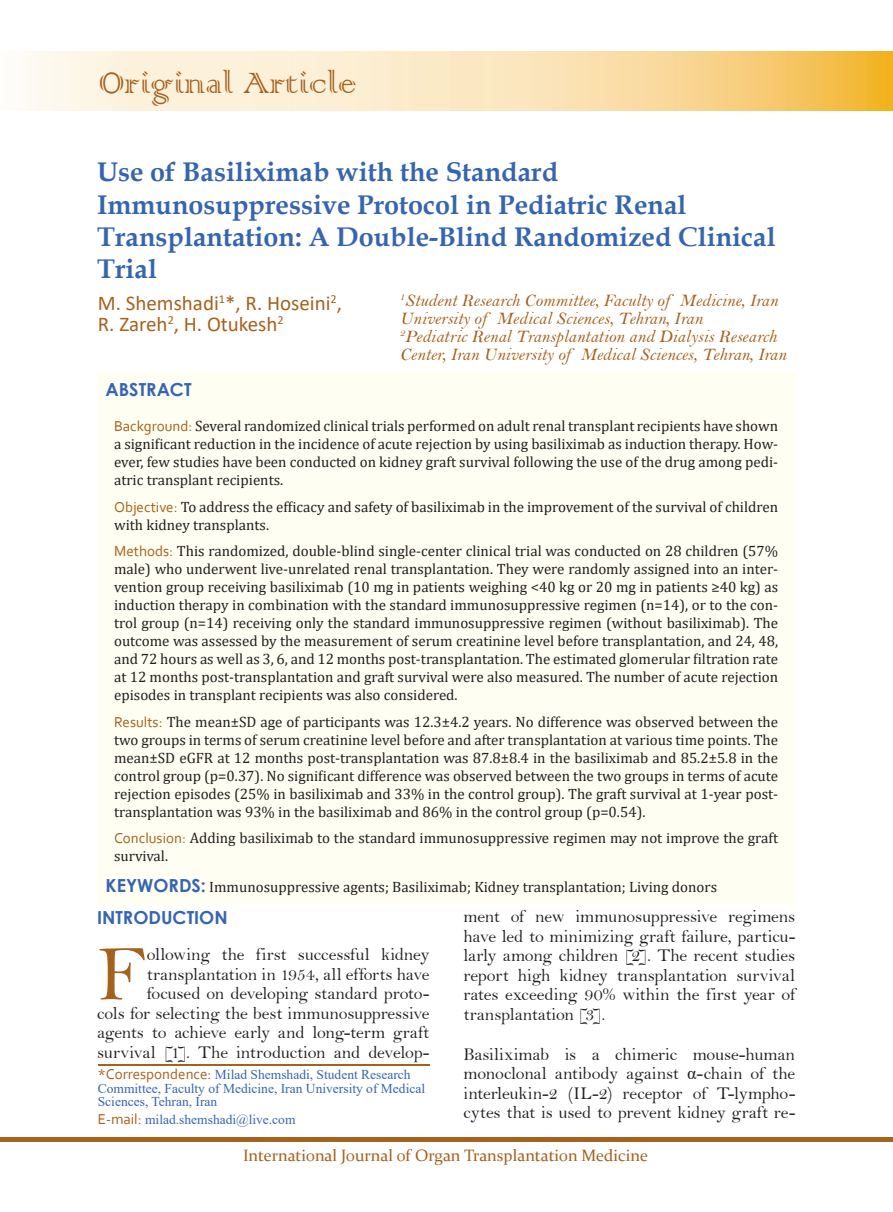
<style>
.page{position:relative;width:893px;height:1212px;background:#fff}
.page>*{position:absolute;margin:0;border:0;box-sizing:border-box;transform-origin:0 0}
.Body_first_Para{font:79.65px "Bell";color:#a6611c}
.Type_of_Article{font:39px "Colonna";color:#a6611c}
.t1{font:700 27px/32.4px "Book Antiqua";color:#3665b0}
.Authors{font:21px/21px "Calibri";color:#a6611c}
.Body_first_Para-2{font:18px/19.5px "Bell";letter-spacing:-.01em;color:#231f20;text-align:right}
.Affiliation{font:18px/18px "Bell MT Italic";color:#a6611c}
.Body{font:18px/19.5px "Bell";letter-spacing:-.015em;color:#231f20;text-align:justify}
.Heading{font:700 18px "Century Gothic";color:#3665b0}
.t2{font:16.5px "Constantia";color:#a6611c}
.Abstract{font:15px/18px "Cambria";color:#231f20;text-align:justify}
.Key_word{font:15px "Cambria";color:#231f20}
.Corespondence{font:13.5px/13.5px "Times New Roman";color:#3665b0}
.s1{font-family:"Corbel";color:#a6611c}
.s2{font-family:"Century Gothic";font-weight:700;font-size:18px;color:#3665b0}
.s3{font-family:"Corbel";font-size:15px;color:#a6611c}
.s4{font-family:"Times New Roman"}
</style>
<div class="page">
<div style="left:0;top:1137px;width:893px;height:5px;background:#a6611c"></div>
<img style="left:29px;top:52px;width:864px;height:59px">
<div style="left:97px;top:371px;width:698px;height:532px;background:#fffef2"></div>
<hr style="left:98px;top:1064px;width:331px;height:2px;background:#a6611c">
<p class="Type_of_Article" style="left:99px;top:57px;width:259px">Original Article</p>
<p class="t1" style="left:97px;top:156px;width:680px">Use of Basiliximab with the Standard Immunosuppressive Protocol in Pediatric Renal Transplantation: A Double-Blind Randomized Clinical Trial</p>
<p class="Authors" style="left:98px;top:292px;width:246px">M. Shemshadi<sup>1</sup>*, R. Hoseini<sup>2</sup>,<br>R. Zareh<sup>2</sup>, H. Otukesh<sup>2</sup></p>
<p class="Affiliation" style="left:400px;top:291px;width:388px"><sup>1</sup>Student Research Committee, Faculty of Medicine, Iran University of Medical Sciences, Tehran, Iran<br><sup>2</sup>Pediatric Renal Transplantation and Dialysis Research Center, Iran University of Medical Sciences, Tehran, Iran</p>
<p class="Heading" style="left:106px;top:376px;width:88px">ABSTRACT</p>
<p class="Abstract" style="left:114px;top:417px;width:666px"><span class="s1">Background:</span> Several randomized clinical trials performed on adult renal transplant recipients have shown a significant reduction in the incidence of acute rejection by using basiliximab as induction therapy. How&shy;ever, few studies have been conducted on kidney graft survival following the use of the drug among pedi&shy;atric transplant recipients.</p>
<p class="Abstract" style="left:114px;top:498px;width:666px"><span class="s1">Objective:</span> To address the efficacy and safety of basiliximab in the improvement of the survival of children with kidney transplants.</p>
<p class="Abstract" style="left:114px;top:542px;width:666px"><span class="s1">Methods:</span> This randomized, double-blind single-center clinical trial was conducted on 28 children (57% male) who underwent live-unrelated renal transplantation. They were randomly assigned into an inter&shy;vention group receiving basiliximab (10 mg in patients weighing &lt;40 kg or 20 mg in patients ≥40 kg) as induction therapy in combination with the standard immunosuppressive regimen (n=14), or to the con&shy;trol group (n=14) receiving only the standard immunosuppressive regimen (without basiliximab). The outcome was assessed by the measurement of serum creatinine level before transplantation, and 24, 48, and 72 hours as well as 3, 6, and 12 months post-transplantation. The estimated glomerular filtration rate at 12 months post-transplantation and graft survival were also measured. The number of acute rejection episodes in transplant recipients was also considered.</p>
<p class="Abstract" style="left:114px;top:713px;width:666px"><span class="s1">Results:</span> The mean±SD age of participants was 12.3±4.2 years. No difference was observed between the two groups in terms of serum creatinine level before and after transplantation at various time points. The mean±SD eGFR at 12 months post-transplantation was 87.8±8.4 in the basiliximab and 85.2±5.8 in the control group (p=0.37). No significant difference was observed between the two groups in terms of acute rejection episodes (25% in basiliximab and 33% in the control group). The graft survival at 1-year post&shy;transplantation was 93% in the basiliximab and 86% in the control group (p=0.54).</p>
<p class="Abstract" style="left:114px;top:829px;width:666px"><span class="s1">Conclusion:</span> Adding basiliximab to the standard immunosuppressive regimen may not improve the graft survival.</p>
<p class="Key_word" style="left:106px;top:877px;width:613px"><span class="s2">KEYWORDS:</span> Immunosuppressive agents; Basiliximab; Kidney transplantation; Living donors</p>
<p class="Heading" style="left:97px;top:903px;width:132px">INTRODUCTION</p>
<p class="Body_first_Para" style="left:97px;top:926px;width:51px">F</p>
<p class="Body_first_Para-2" style="left:97px;top:944px;width:334px">ollowing the first successful kidney transplantation in 1954, all efforts have focused on developing standard proto-<br>cols for selecting the best immunosuppressive agents to achieve early and long-term graft survival [1]. The introduction and develop-</p>
<p class="Corespondence" style="left:98px;top:1068px;width:329px"><span class="s3">*Correspondence:</span> Milad Shemshadi, Student Research<br>Committee, Faculty of Medicine, Iran University of Medical<br>Sciences, Tehran, Iran</p>
<p class="Corespondence" style="left:98px;top:1112px;width:199px"><span class="s3">E-mail:</span> milad.shemshadi@live.com</p>
<p class="Body_first_Para-2" style="left:463px;top:906px;width:333px;text-align:justify">ment of new immunosuppressive regimens have led to minimizing graft failure, particu&shy;larly among children [2]. The recent studies report high kidney transplantation survival rates exceeding 90% within the first year of transplantation [3].</p>
<p class="Body" style="left:463px;top:1044px;width:333px">Basiliximab is a chimeric mouse-human monoclonal antibody against <span class="s4">α</span>-chain of the interleukin-2 (IL-2) receptor of T-lympho&shy;cytes that is used to prevent kidney graft re-</p>
<p class="t2" style="left:243px;top:1144px;width:406px">International Journal of Organ Transplantation Medicine</p>
</div>
